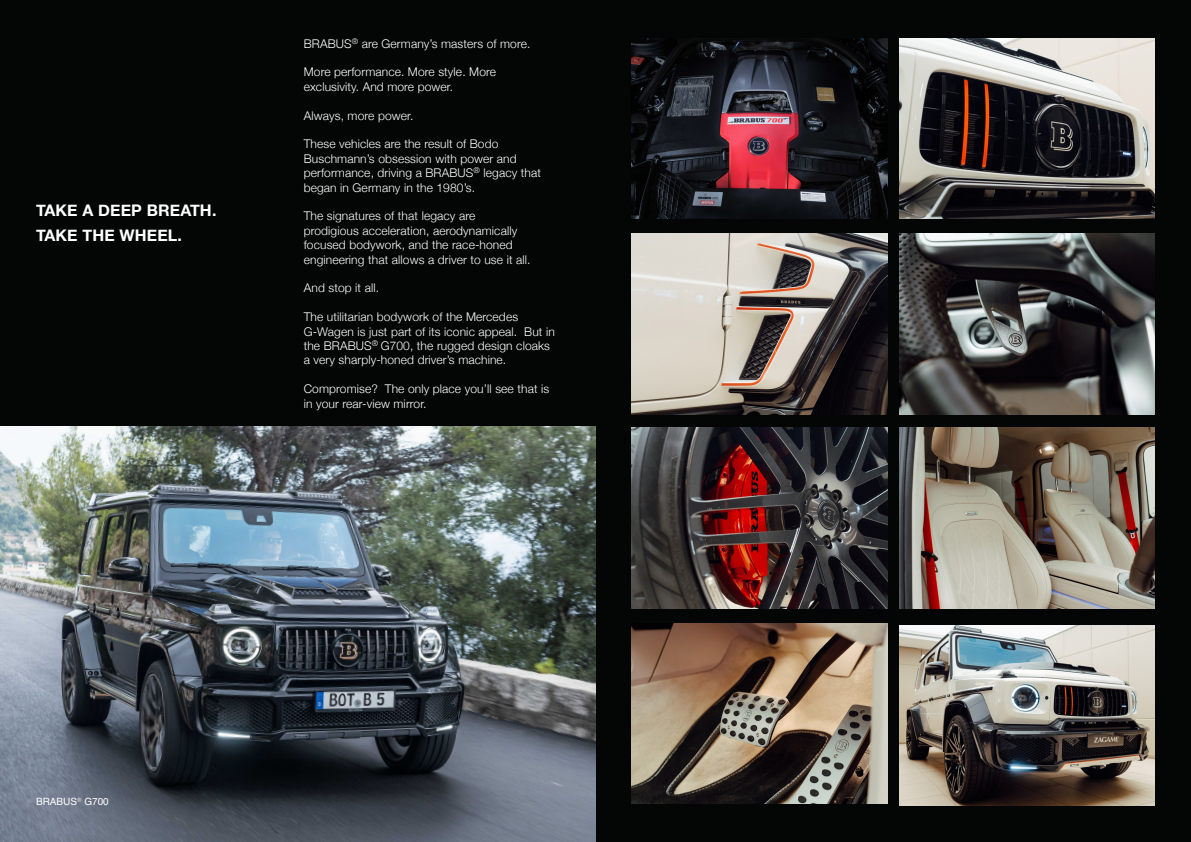
<style>
.page{position:relative;width:1191px;height:842px;background:#040505}
.page>*{position:absolute;margin:0;border:0;box-sizing:border-box;transform-origin:0 0}
.t1{font:700 16px "Helvetica Neue";letter-spacing:.01em;color:#fff}
.t2{font:300 12px/14.4px "Helvetica Neue";letter-spacing:.01em;color:#fff}
.t3{font:10px "Helvetica";color:#fff}
</style>
<div class="page">
<img style="left:0;top:427px;width:595px;height:415px">
<img style="left:631px;top:38px;width:256px;height:181px">
<img style="left:631px;top:233px;width:256px;height:181px">
<img style="left:631px;top:428px;width:256px;height:181px">
<img style="left:631px;top:623px;width:256px;height:181px">
<img style="left:899px;top:38px;width:256px;height:181px">
<img style="left:899px;top:233px;width:256px;height:181px">
<img style="left:899px;top:428px;width:256px;height:181px">
<img style="left:899px;top:625px;width:256px;height:181px">
<p class="t1" style="left:36px;top:200px;width:182px">TAKE A DEEP BREATH.</p>
<p class="t1" style="left:36px;top:225px;width:147px">TAKE THE WHEEL.</p>
<p class="t2" style="left:304px;top:36px;width:228px">BRABUS<sup>®</sup> are Germany’s masters of more.</p>
<p class="t2" style="left:304px;top:65px;width:194px">More performance. More style. More</p>
<p class="t2" style="left:304px;top:79px;width:151px">exclusivity. And more power.</p>
<p class="t2" style="left:304px;top:108px;width:111px">Always, more power.</p>
<p class="t2" style="left:304px;top:137px;width:196px">These vehicles are the result of Bodo</p>
<p class="t2" style="left:304px;top:151px;width:214px">Buschmann’s obsession with power and</p>
<p class="t2" style="left:304px;top:165px;width:239px">performance, driving a BRABUS<sup>®</sup> legacy that began in Germany in the 1980’s.</p>
<p class="t2" style="left:304px;top:209px;width:173px">The signatures of that legacy are</p>
<p class="t2" style="left:304px;top:223px;width:215px">prodigious acceleration, aerodynamically</p>
<p class="t2" style="left:304px;top:237px;width:210px">focused bodywork, and the race-honed</p>
<p class="t2" style="left:304px;top:252px;width:228px">engineering that allows a driver to use it all.</p>
<p class="t2" style="left:304px;top:281px;width:77px">And stop it all.</p>
<p class="t2" style="left:304px;top:309px;width:216px">The utilitarian bodywork of the Mercedes</p>
<p class="t2" style="left:304px;top:324px;width:253px">G-Wagen is just part of its iconic appeal. But in the BRABUS<sup>®</sup> G700, the rugged design cloaks a very sharply-honed driver’s machine.</p>
<p class="t2" style="left:304px;top:381px;width:247px">Compromise? The only place you’ll see that is in your rear-view mirror.</p>
<p class="t3" style="left:36px;top:794px;width:74px">BRABUS<sup>®</sup> G700</p>
</div>
